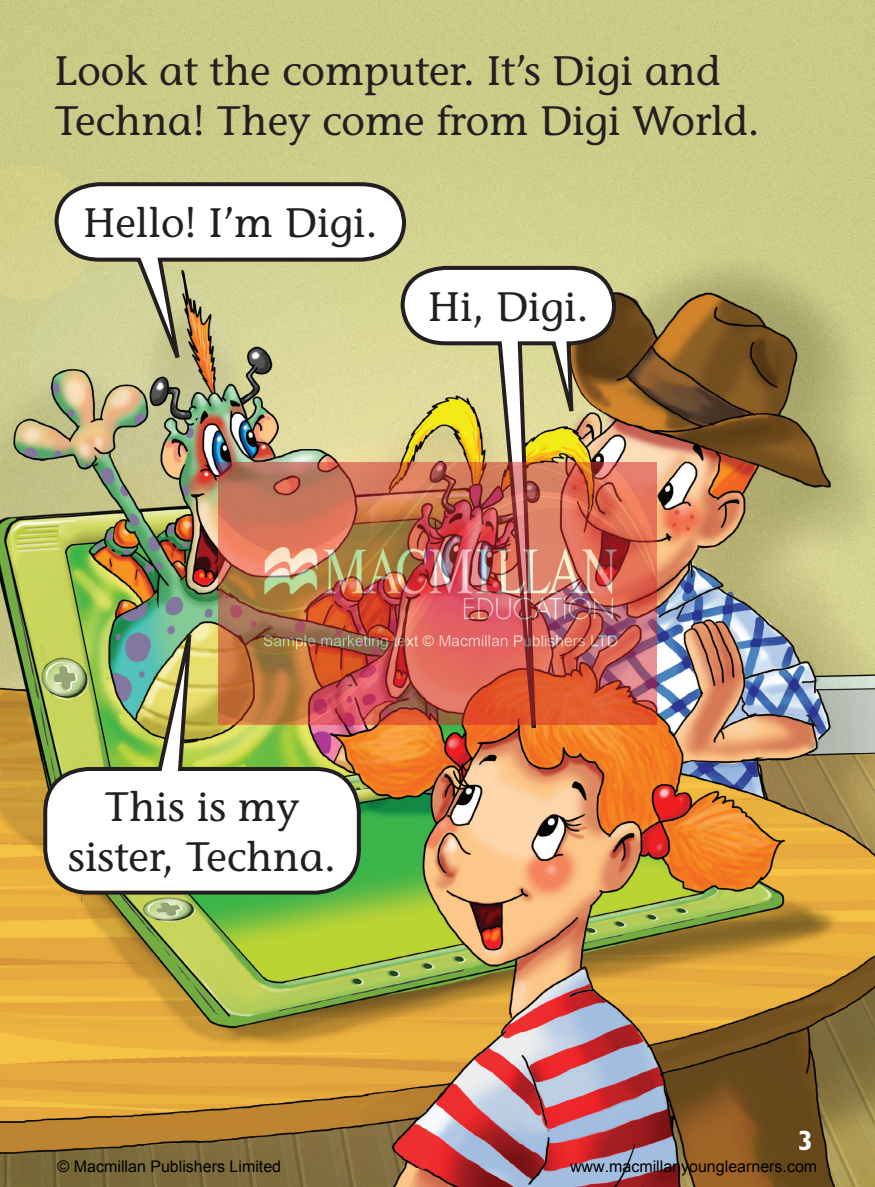
<style>
.page{position:relative;width:875px;height:1187px;background:#fff}
.page>*{position:absolute;margin:0;border:0;box-sizing:border-box;transform-origin:0 0}
.t1{font:500 41px/50px "Stone Informal Std";color:#231f20}
.t2{font:700 28px "Gill Sans Std";color:#fff}
.t3{font:16px "Arial";color:#000}
</style>
<div class="page">
<img style="left:0;top:0;width:874px;height:1186px">
<img style="left:41px;top:580px;width:322px;height:316px">
<svg style="left:53px;top:180px;width:355px;height:216px"></svg>
<svg style="left:398px;top:264px;width:220px;height:618px"></svg>
<img style="left:219px;top:462px;width:437px;height:262px">
<p class="t1" style="left:55px;top:46px;width:706px">Look at the computer. It’s Digi and<br>Techna! They come from Digi World.</p>
<p class="t1" style="left:83px;top:198px;width:295px">Hello! I’m Digi.</p>
<p class="t1" style="left:428px;top:281px;width:162px">Hi, Digi.</p>
<p class="t1" style="left:68px;top:781px;width:269px;text-align:center">This is my sister, Techna.</p>
<p class="t2" style="left:797px;top:1124px;width:17px">3</p>
<p class="t3" style="left:58px;top:1156px;width:225px">© Macmillan Publishers Limited</p>
<p class="t3" style="left:570px;top:1156px;width:249px">www.macmillanyounglearners.com</p>
</div>
